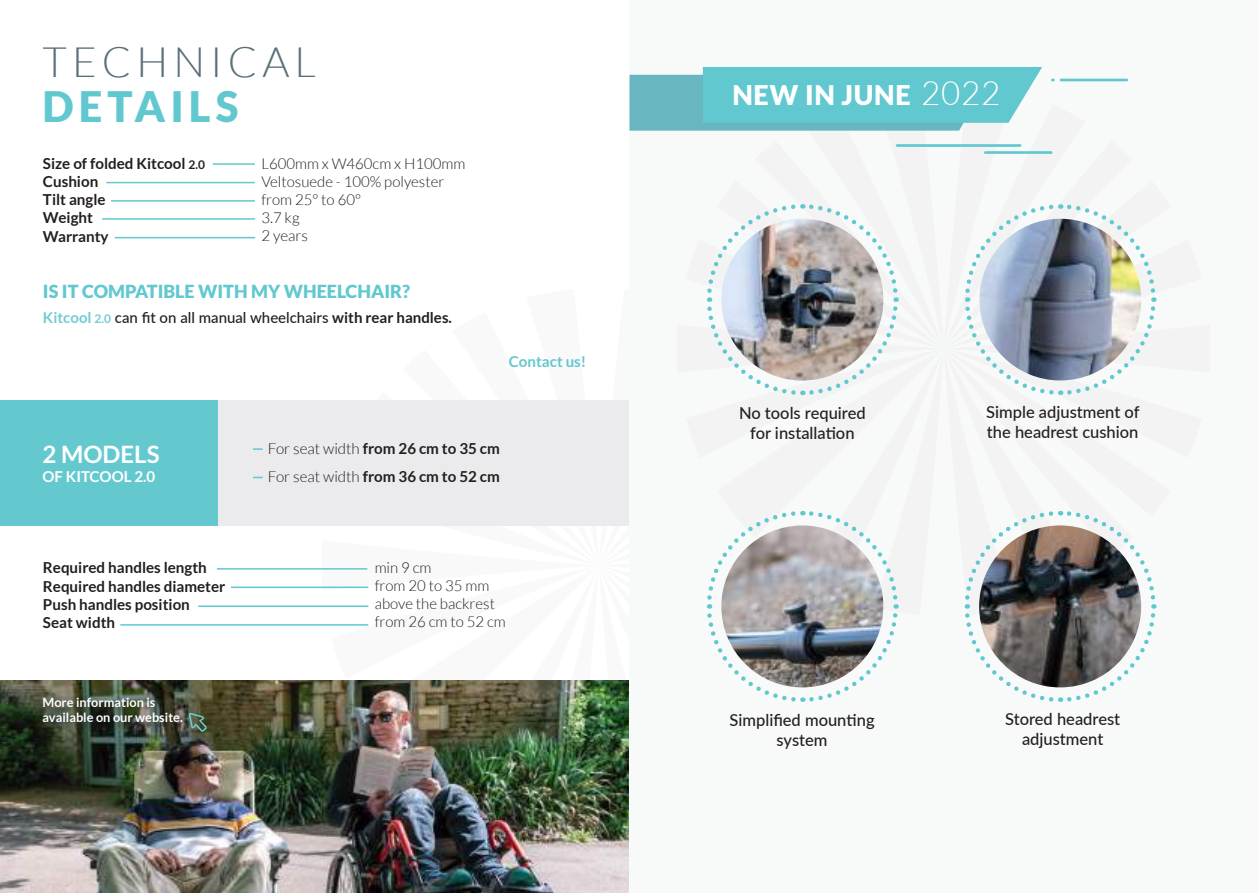
<style>
.page{position:relative;width:1259px;height:893px;background:#fff}
.page>*{position:absolute;margin:0;border:0;box-sizing:border-box;transform-origin:0 0}
.t1{font:300 42px "Lato";letter-spacing:.12em;color:#5a7079}
.t2{font:900 42px "Lato";letter-spacing:.12em;color:#62c8d0}
.t3{font:900 27.15px "Lato";letter-spacing:.025em;color:#fff}
.t4{font:700 24px "Lato";color:#fff}
.t5{font:900 18px "Lato";color:#62c8d0}
.t6{font:500 16.5px/19.8px "Lato";color:#241f1f;text-align:center}
.t7{font:700 15.15px/18.1px "Lato";color:#241f1f}
.t8{font:300 15.15px "Lato";color:#241f1f}
.t9{font:300 15px/18px "Lato";color:#241f1f}
.t10{font:500 15px "Lato";color:#241f1f}
.t11{font:700 15px "Lato";color:#fff}
.t12{font:700 15px "Lato";color:#62c8d0}
.t13{font:700 12.75px/15.3px "Lato";color:#fff}
.s1{font-size:12px}
.s2{font-weight:700;color:#71ccd6}
.s3{font-weight:700;font-size:12px;color:#71ccd6}
.s4{font-weight:700}
.s5{font-weight:300}
.s6{font-weight:300;font-size:33px}
</style>
<div class="page">
<hr style="left:213px;top:163px;width:42px;height:2px;background:#62c8d0">
<hr style="left:217px;top:568px;width:150px;height:2px;background:#62c8d0">
<hr style="left:106px;top:182px;width:149px;height:1px;background:#62c8d0">
<hr style="left:111px;top:200px;width:144px;height:2px;background:#62c8d0">
<hr style="left:231px;top:587px;width:137px;height:1px;background:#62c8d0">
<hr style="left:102px;top:218px;width:153px;height:2px;background:#62c8d0">
<hr style="left:115px;top:237px;width:140px;height:1px;background:#62c8d0">
<hr style="left:198px;top:605px;width:170px;height:2px;background:#62c8d0">
<hr style="left:120px;top:624px;width:248px;height:2px;background:#62c8d0">
<img style="left:0;top:680px;width:629px;height:213px">
<div style="left:0;top:400px;width:629px;height:126px;background:#ebeaec"></div>
<div style="left:0;top:400px;width:218px;height:126px;background:#64c9cf"></div>
<svg style="left:253px;top:448px;width:10px;height:2px"></svg>
<div style="left:629px;top:0;width:630px;height:893px;background:#f8faf9"></div>
<div style="left:38px;top:692px;width:155px;height:41px;background:#241f1f;opacity:.75"></div>
<svg style="left:189px;top:713px;width:18px;height:19px"></svg>
<img style="left:322px;top:67px;width:835px;height:775px">
<h1 class="t1" style="left:43px;top:47px;width:275px">TECHNICAL</h1>
<h1 class="t2" style="left:43px;top:83px;width:197px">DETAILS</h1>
<p class="t7" style="left:43px;top:155px;width:164px">Size of folded Kitcool <span class="s1">2.0<br></span>Cushion<br>Tilt angle<br>Weight<br>Warranty</p>
<p class="t9" style="left:261px;top:156px;width:205px">L600mm x W460cm x H100mm<br>Veltosuede - 100% polyester from 25° to 60°<br>3.7 kg</p>
<p class="t8" style="left:261px;top:230px;width:48px">2 years</p>
<p class="t5" style="left:43px;top:282px;width:368px">IS IT COMPATIBLE WITH MY WHEELCHAIR?</p>
<p class="t10" style="left:43px;top:306px;width:410px"><span class="s2">Kitcool</span> <span class="s3">2.0</span> can fit on all manual wheelchairs <span class="s4">with rear handles.</span></p>
<p class="t12" style="left:509px;top:355px;width:79px">Contact us!</p>
<h3 class="t4" style="left:43px;top:444px;width:118px">2 MODELS</h3>
<p class="t11" style="left:43px;top:471px;width:114px">OF KITCOOL 2.0</p>
<p class="t7" style="left:268px;top:435px;width:233px;line-height:28.3px"><span class="s5">For seat width</span> from 26 cm to 35 cm<br><span class="s5">For seat width</span> from 36 cm to 52 cm</p>
<p class="t7" style="left:43px;top:560px;width:184px">Required handles length<br>Required handles diameter<br>Push handles position<br>Seat width</p>
<p class="t13" style="left:43px;top:695px;width:142px">More information is available on our website.</p>
<p class="t9" style="left:375px;top:560px;width:133px">min 9 cm<br>from 20 to 35 mm above the backrest from 26 cm to 52 cm</p>
<h2 class="t3" style="left:732px;top:80px;width:269px">NEW IN JUNE <span class="s6">2022</span></h2>
<p class="t6" style="left:739px;top:404px;width:128px">No tools required for installation</p>
<p class="t6" style="left:729px;top:709px;width:147px">Simplified mounting system</p>
<p class="t6" style="left:986px;top:404px;width:155px;text-align:left">Simple adjustment of the headrest cushion</p>
<p class="t6" style="left:1005px;top:711px;width:116px">Stored headrest adjustment</p>
</div>
